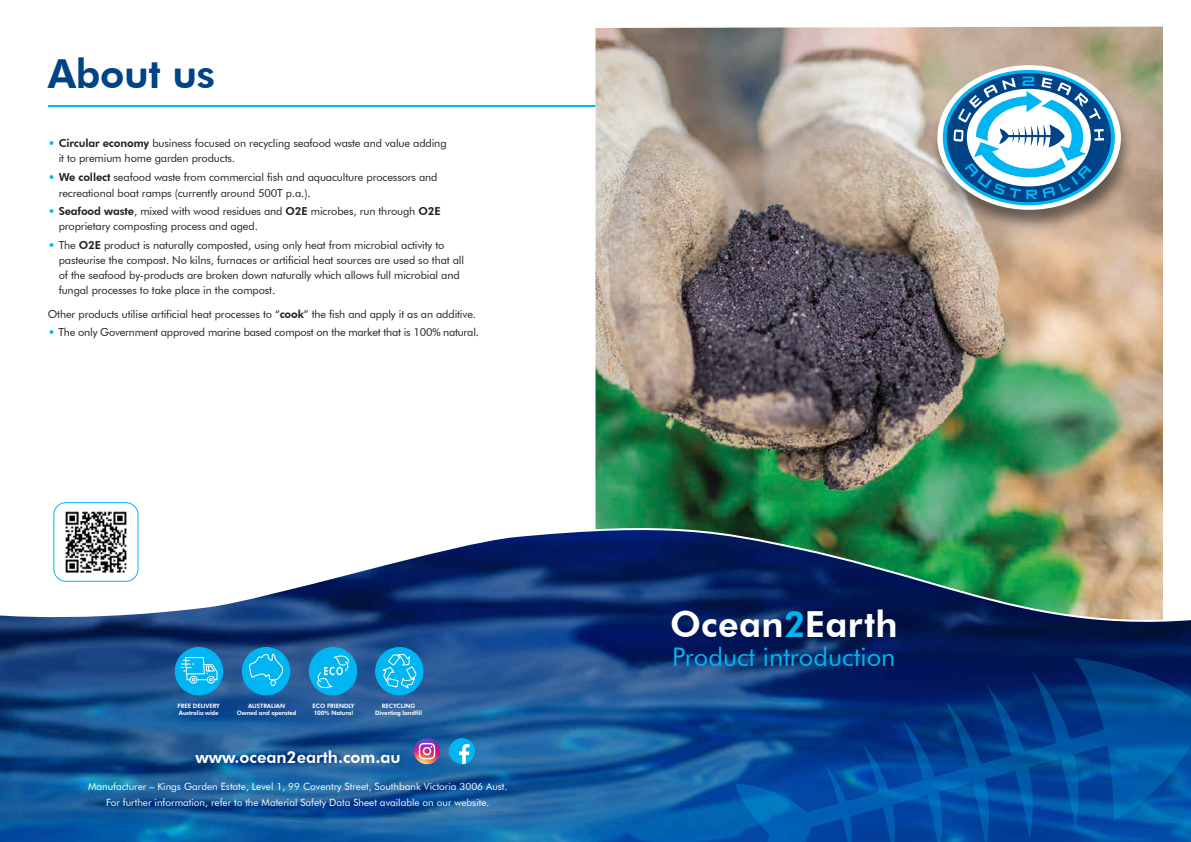
<style>
.page{position:relative;width:1191px;height:842px;background:#fff}
.page>*{position:absolute;margin:0;border:0;box-sizing:border-box;transform-origin:0 0}
.t1{font:800 40px "Futura BT";letter-spacing:-.01em;color:#004387}
.t2{font:800 35.9px "Futura BT";letter-spacing:.01em;color:#fff}
.t3{font:25.6px "Futura BT";color:#00b5f1}
.t4{font:800 16.4px "Futura BT";color:#fff}
.t5{font:11px/15px "Futura BT";letter-spacing:-.01em;color:#231f20}
.t6{font:10px/15.3px "Futura BT";color:#fff;text-align:center}
.t7{font:800 6px/7px "Futura BT";letter-spacing:-.01em;color:#fff}
.s1{font-weight:800;font-size:13px;color:#00b5f1}
.s2{font-weight:800}
.s3{color:#00b5f1}
</style>
<div class="page">
<img style="left:595px;top:27px;width:568px;height:492px">
<img style="left:0;top:519px;width:1191px;height:323px">
<div style="left:54px;top:503px;width:84px;height:78px;background:#fff;border-radius:12px"></div>
<img style="left:65px;top:511px;width:62px;height:62px">
<div style="left:54px;top:502px;width:84px;height:79px;border:1px solid #00b5f1;border-radius:12px"></div>
<img style="left:414px;top:738px;width:26px;height:26px;border-radius:13px">
<svg style="left:419px;top:743px;width:16px;height:16px"></svg>
<svg style="left:449px;top:738px;width:26px;height:26px"></svg>
<svg style="left:825px;top:658px;width:366px;height:184px;background:#01377f"></svg>
<svg style="left:735px;top:725px;width:387px;height:117px;background:#024c9f"></svg>
<hr style="left:48px;top:105px;width:547px;height:2px;background:#00b5f1">
<div style="left:309px;top:647px;width:48px;height:48px;background:#00b5f1;border-radius:50%"></div>
<div style="left:242px;top:647px;width:48px;height:48px;background:#00b5f1;border-radius:50%"></div>
<div style="left:175px;top:647px;width:48px;height:48px;background:#00b5f1;border-radius:50%"></div>
<svg style="left:315px;top:655px;width:36px;height:34px"></svg>
<svg style="left:249px;top:653px;width:34px;height:33px"></svg>
<div style="left:207px;top:676px;width:8px;height:8px;border:1px solid #fff;border-radius:50%"></div>
<div style="left:190px;top:676px;width:7px;height:8px;border:1px solid #fff;border-radius:50%"></div>
<svg style="left:181px;top:657px;width:37px;height:24px"></svg>
<div style="left:375px;top:647px;width:48px;height:48px;background:#00b5f1;border-radius:50%"></div>
<svg style="left:381px;top:653px;width:36px;height:36px"></svg>
<div style="left:929px;top:66px;width:206px;height:167px;background:#231f20;opacity:.54"></div>
<svg style="left:937px;top:65px;width:184px;height:145px"></svg>
<svg style="left:942px;top:70px;width:172px;height:135px"></svg>
<h1 class="t1" style="left:48px;top:49px;width:169px">About us</h1>
<p class="t5" style="left:59px;top:136px;width:389px;text-indent:-11px"><span class="s1">•</span> <span class="s2">Circular economy</span> business focused on recycling seafood waste and value adding it to premium home garden products.</p>
<p class="t5" style="left:59px;top:169px;width:380px;line-height:16px;text-indent:-11px"><span class="s1">•</span> <span class="s2">We collect</span> seafood waste from commercial fish and aquaculture processors and recreational boat ramps (currently around 500T p.a.).</p>
<p class="t5" style="left:59px;top:204px;width:383px;text-indent:-11px"><span class="s1">•</span> <span class="s2">Seafood waste</span>, mixed with wood residues and <span class="s2">O2E</span> microbes, run through <span class="s2">O2E </span>proprietary composting process and aged.</p>
<p class="t5" style="left:59px;top:237px;width:407px;text-indent:-11px"><span class="s1">•</span> The <span class="s2">O2E</span> product is naturally composted, using only heat from microbial activity to pasteurise the compost. No kilns, furnaces or artificial heat sources are used so that all of the seafood by-products are broken down naturally which allows full microbial and fungal processes to take place in the compost.</p>
<p class="t5" style="left:48px;top:306px;width:430px">Other products utilise artificial heat processes to “<span class="s2">cook</span>” the fish and apply it as an additive.</p>
<p class="t5" style="left:48px;top:324px;width:433px"><span class="s1">•</span> The only Government approved marine based compost on the market that is 100% natural.</p>
<p class="t7" style="left:178px;top:702px;width:44px">FREE DELIVERY<br>Australia wide</p>
<p class="t7" style="left:312px;top:702px;width:43px">ECO FRIENDLY<br>100% Natural</p>
<p class="t7" style="left:375px;top:702px;width:48px;text-align:center">RECYCLING<br>Diverting landfill</p>
<p class="t7" style="left:237px;top:702px;width:61px;text-align:center">AUSTRALIAN<br>Owned and operated</p>
<h3 class="t4" style="left:195px;top:747px;width:207px">www.ocean2earth.com.au</h3>
<p class="t6" style="left:88px;top:779px;width:421px">Manufacturer – Kings Garden Estate, Level 1, 99 Coventry Street, Southbank Victoria 3006 Aust.<br>For further information, refer to the Material Safety Data Sheet available on our website.</p>
<h2 class="t2" style="left:670px;top:602px;width:229px">Ocean<span class="s3">2</span>Earth</h2>
<h3 class="t3" style="left:672px;top:641px;width:225px">Product introduction</h3>
</div>
